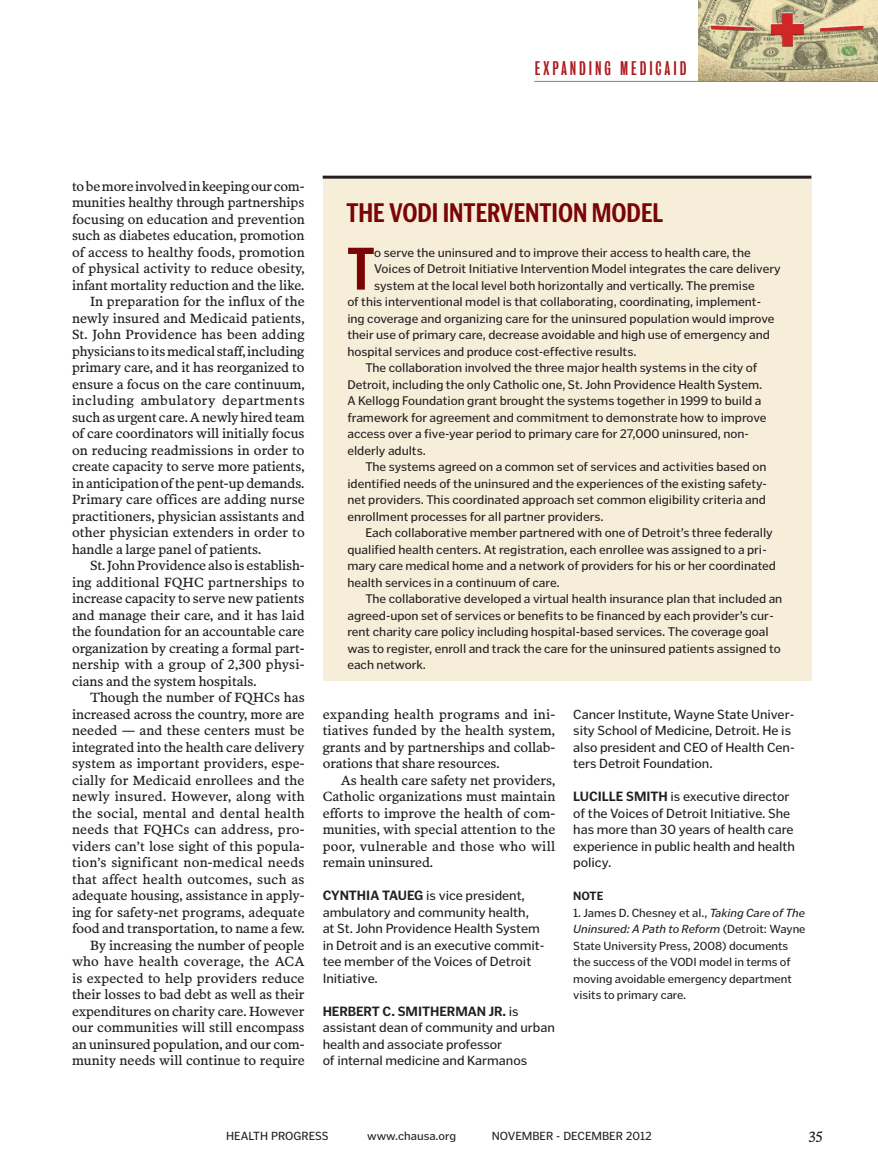
<style>
.page{position:relative;width:878px;height:1175px;background:#fff}
.page>*{position:absolute;margin:0;border:0;box-sizing:border-box;transform-origin:0 0}
._14-HP_SS_Sidebar_Te{font:700 60.3px "Poynter Gothic Text Cond";color:#7a0406}
._12-HP_SS_Sidebar_He{font:700 27px "Poynter Gothic Text Cond";color:#7a0406}
.t1{font:18px "Bureau Grot Comp";letter-spacing:.16em;color:#ae1a1e}
.t2{font:15px "Poynter OS Text Three L";color:#231f20}
._6-HP_SS_Text{font:13.5px/16.5px "Poynter OS Text Three L";letter-spacing:-.005em;color:#231f20;text-align:justify}
._8-HP_SS_Author_Bio{font:13.5px/16.5px "Poynter Gothic Text";letter-spacing:-.005em;color:#231f20}
._14-HP_SS_Sidebar_Te-2{font:12.75px/16.5px "Poynter Gothic Text";letter-spacing:-.005em;color:#231f20}
._10-HP_SS_Notes_Text{font:12px/16.5px "Poynter Gothic Text";letter-spacing:-.005em;color:#231f20}
._9-HP_SS_Notes_Headl{font:700 12px "Poynter Gothic Text";color:#231f20}
.s1{font-weight:700}
.s2{font-style:italic}
</style>
<div class="page">
<div style="left:322px;top:179px;width:489px;height:501px;background:#f7eed9"></div>
<hr style="left:322px;top:176px;width:489px;height:3px;background:#231f20">
<img style="left:698px;top:0;width:180px;height:81px">
<hr style="left:534px;top:81px;width:344px;height:1px;background:#808285">
<p class="t1" style="left:534px;top:58px;width:153px">EXPANDING MEDICAID</p>
<p class="_6-HP_SS_Text" style="left:72px;top:178px;width:234px">to be more involved in keeping our com&shy;munities healthy through partnerships focusing on education and prevention such as diabetes education, promotion of access to healthy foods, promotion of physical activity to reduce obesity, infant mortality reduction and the like.</p>
<p class="_6-HP_SS_Text" style="left:72px;top:293px;width:234px;text-indent:18px">In preparation for the influx of the newly insured and Medicaid patients, St. John Providence has been adding physicians to its medical staff, including primary care, and it has reorganized to ensure a focus on the care continuum, including ambulatory departments such as urgent care. A newly hired team of care coordinators will initially focus on reducing readmissions in order to create capacity to serve more patients, in anticipation of the pent-up demands.<br>Primary care offices are adding nurse practitioners, physician assistants and other physician extenders in order to handle a large panel of patients.</p>
<p class="_6-HP_SS_Text" style="left:72px;top:557px;width:234px;text-indent:18px">St. John Providence also is establish&shy;ing additional FQHC partnerships to increase capacity to serve new patients and manage their care, and it has laid the foundation for an accountable care organization by creating a formal part&shy;nership with a group of 2,300 physi&shy;cians and the system hospitals.</p>
<p class="_6-HP_SS_Text" style="left:72px;top:689px;width:234px;text-indent:18px">Though the number of FQHCs has increased across the country, more are needed — and these centers must be integrated into the health care delivery system as important providers, espe&shy;cially for Medicaid enrollees and the newly insured. However, along with the social, mental and dental health needs that FQHCs can address, pro&shy;viders can’t lose sight of this popula&shy;tion’s significant non-medical needs that affect health outcomes, such as adequate housing, assistance in apply&shy;ing for safety-net programs, adequate food and transportation, to name a few.</p>
<p class="_6-HP_SS_Text" style="left:72px;top:937px;width:234px;text-indent:18px">By increasing the number of people who have health coverage, the ACA is expected to help providers reduce their losses to bad debt as well as their expenditures on charity care. However our communities will still encompass an uninsured population, and our com&shy;munity needs will continue to require</p>
<p class="_12-HP_SS_Sidebar_He" style="left:346px;top:197px;width:318px">THE VODI INTERVENTION MODEL</p>
<p class="_14-HP_SS_Sidebar_Te" style="left:347px;top:233px;width:28px">T</p>
<p class="_14-HP_SS_Sidebar_Te-2" style="left:374px;top:244px;width:378px">o serve the uninsured and to improve their access to health care, the</p>
<p class="_14-HP_SS_Sidebar_Te-2" style="left:374px;top:260px;width:408px">Voices of Detroit Initiative Intervention Model integrates the care delivery</p>
<p class="_14-HP_SS_Sidebar_Te-2" style="left:374px;top:277px;width:382px">system at the local level both horizontally and vertically. The premise</p>
<p class="_14-HP_SS_Sidebar_Te-2" style="left:347px;top:293px;width:415px">of this interventional model is that collaborating, coordinating, implement-</p>
<p class="_14-HP_SS_Sidebar_Te-2" style="left:347px;top:310px;width:428px">ing coverage and organizing care for the uninsured population would improve</p>
<p class="_14-HP_SS_Sidebar_Te-2" style="left:347px;top:326px;width:424px">their use of primary care, decrease avoidable and high use of emergency and</p>
<p class="_14-HP_SS_Sidebar_Te-2" style="left:347px;top:343px;width:290px">hospital services and produce cost-effective results.</p>
<p class="_14-HP_SS_Sidebar_Te-2" style="left:347px;top:359px;width:420px;text-indent:18px">The collaboration involved the three major health systems in the city of Detroit, including the only Catholic one, St. John Providence Health System.<br>A Kellogg Foundation grant brought the systems together in 1999 to build a framework for agreement and commitment to demonstrate how to improve access over a five-year period to primary care for 27,000 uninsured, non&shy;elderly adults.</p>
<p class="_14-HP_SS_Sidebar_Te-2" style="left:347px;top:458px;width:421px;text-align:justify;text-indent:18px">The systems agreed on a common set of services and activities based on identified needs of the uninsured and the experiences of the existing safety&shy;net providers. This coordinated approach set common eligibility criteria and enrollment processes for all partner providers.</p>
<p class="_14-HP_SS_Sidebar_Te-2" style="left:347px;top:524px;width:430px;text-indent:18px">Each collaborative member partnered with one of Detroit’s three federally qualified health centers. At registration, each enrollee was assigned to a pri&shy;mary care medical home and a network of providers for his or her coordinated health services in a continuum of care.</p>
<p class="_14-HP_SS_Sidebar_Te-2" style="left:347px;top:590px;width:436px;text-indent:18px">The collaborative developed a virtual health insurance plan that included an agreed-upon set of services or benefits to be financed by each provider’s cur&shy;rent charity care policy including hospital-based services. The coverage goal was to register, enroll and track the care for the uninsured patients assigned to each network.</p>
<p class="_6-HP_SS_Text" style="left:322px;top:706px;width:234px">expanding health programs and ini&shy;tiatives funded by the health system, grants and by partnerships and collab&shy;orations that share resources.</p>
<p class="_6-HP_SS_Text" style="left:322px;top:772px;width:234px;text-indent:18px">As health care safety net providers, Catholic organizations must maintain efforts to improve the health of com&shy;munities, with special attention to the poor, vulnerable and those who will remain uninsured.</p>
<p class="_8-HP_SS_Author_Bio" style="left:322px;top:887px;width:223px"><span class="s1">CYNTHIA TAUEG</span> is vice president, ambulatory and community health,<br>at St. John Providence Health System in Detroit and is an executive commit&shy;tee member of the Voices of Detroit<br>Initiative.</p>
<p class="_8-HP_SS_Author_Bio" style="left:322px;top:1003px;width:234px"><span class="s1">HERBERT C. SMITHERMAN JR.</span> is assistant dean of community and urban health and associate professor<br>of internal medicine and Karmanos</p>
<p class="_8-HP_SS_Author_Bio" style="left:573px;top:706px;width:223px">Cancer Institute, Wayne State Univer&shy;sity School of Medicine, Detroit. He is also president and CEO of Health Cen&shy;ters Detroit Foundation.</p>
<p class="_8-HP_SS_Author_Bio" style="left:573px;top:788px;width:223px"><span class="s1">LUCILLE SMITH</span> is executive director of the Voices of Detroit Initiative. She has more than 30 years of health care experience in public health and health policy.</p>
<p class="_9-HP_SS_Notes_Headl" style="left:573px;top:889px;width:32px">NOTE</p>
<p class="_10-HP_SS_Notes_Text" style="left:573px;top:904px;width:234px">1. James D. Chesney et al., <span class="s2">Taking Care of The Uninsured: A Path to Reform</span> (Detroit: Wayne State University Press, 2008) documents the success of the VODI model in terms of moving avoidable emergency department visits to primary care.</p>
<p class="_10-HP_SS_Notes_Text" style="left:226px;top:1127px;width:104px">HEALTH PROGRESS</p>
<p class="_10-HP_SS_Notes_Text" style="left:367px;top:1127px;width:90px">www.chausa.org</p>
<p class="_10-HP_SS_Notes_Text" style="left:492px;top:1127px;width:161px">NOVEMBER - DECEMBER 2012</p>
<p class="t2" style="left:808px;top:1128px;width:15px">35</p>
</div>
